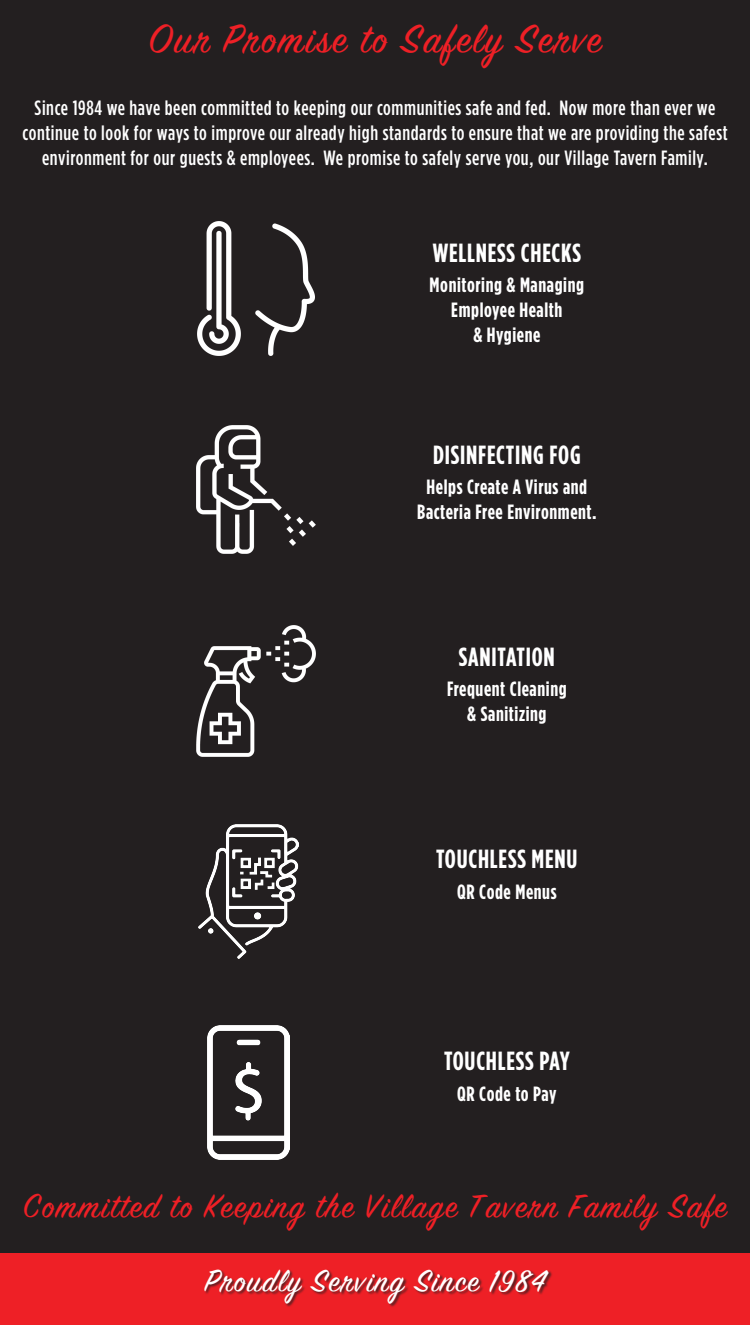
<style>
.page{position:relative;width:750px;height:1325px;background:#fff}
.page>*{position:absolute;margin:0;border:0;box-sizing:border-box;transform-origin:0 0}
.t1{font:44.38px "Sign Painter House Script";letter-spacing:.05em;color:#ee2026}
.t2{font:36.88px "Sign Painter House Script";letter-spacing:.05em;color:#ee2026}
.t3{font:34.38px "Sign Painter House Script";letter-spacing:.05em;color:#fff}
.t4{font:700 26.25px "Gotham Condensed";letter-spacing:.03em;color:#fff}
.t5{font:500 20.62px/24.8px "Gotham Condensed";letter-spacing:.03em;color:#fff;text-align:center}
.t6{font:700 20.62px "Gotham Condensed";letter-spacing:.03em;color:#fff}
</style>
<div class="page">
<div style="left:0;top:1252px;width:750px;height:73px;background:#ee2026"></div>
<div style="left:0;top:0;width:750px;height:1252px;background:#231f20"></div>
<div style="left:204px;top:1269px;width:349px;height:39px;background:#231f20;opacity:.75"></div>
<img style="left:198px;top:222px;width:117px;height:134px">
<img style="left:197px;top:426px;width:119px;height:127px">
<img style="left:208px;top:1026px;width:82px;height:133px">
<img style="left:199px;top:825px;width:100px;height:133px">
<img style="left:197px;top:625px;width:119px;height:131px">
<p class="t1" style="left:149px;top:18px;width:454px">Our Promise to Safely Serve</p>
<p class="t5" style="left:22px;top:95px;width:707px">Since 1984 we have been committed to keeping our communities safe and fed. Now more than ever we continue to look for ways to improve our already high standards to ensure that we are providing the safest environment for our guests &amp; employees. We promise to safely serve you, our Village Tavern Family.</p>
<p class="t4" style="left:433px;top:237px;width:150px">WELLNESS CHECKS</p>
<p class="t6" style="left:430px;top:273px;width:156px">Monitoring &amp; Managing</p>
<p class="t6" style="left:451px;top:298px;width:113px">Employee Health</p>
<p class="t6" style="left:473px;top:322px;width:69px">&amp; Hygiene</p>
<p class="t4" style="left:433px;top:439px;width:149px">DISINFECTING FOG</p>
<p class="t6" style="left:427px;top:475px;width:162px">Helps Create A Virus and</p>
<p class="t6" style="left:417px;top:500px;width:181px">Bacteria Free Environment.</p>
<p class="t4" style="left:459px;top:641px;width:97px">SANITATION</p>
<p class="t6" style="left:447px;top:677px;width:121px">Frequent Cleaning</p>
<p class="t6" style="left:467px;top:702px;width:81px">&amp; Sanitizing</p>
<p class="t4" style="left:436px;top:844px;width:143px">TOUCHLESS MENU</p>
<p class="t6" style="left:457px;top:879px;width:101px">QR Code Menus</p>
<p class="t4" style="left:444px;top:1046px;width:127px">TOUCHLESS PAY</p>
<p class="t6" style="left:457px;top:1082px;width:101px">QR Code to Pay</p>
<p class="t2" style="left:23px;top:1188px;width:705px">Committed to Keeping the Village Tavern Family Safe</p>
<p class="t3" style="left:205px;top:1264px;width:342px">Proudly Serving Since 1984</p>
</div>
